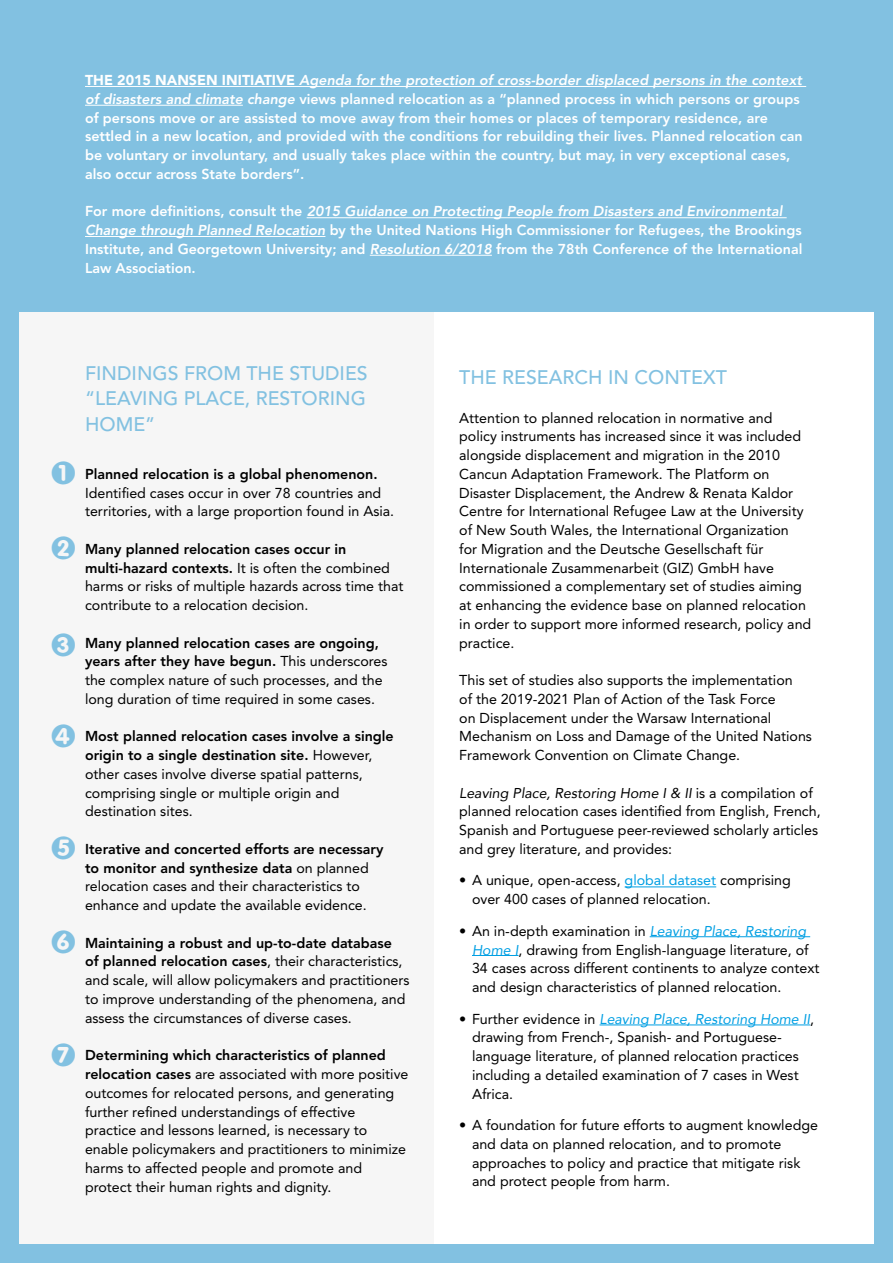
<style>
.page{position:relative;width:893px;height:1263px;background:#fff}
.page>*{position:absolute;margin:0;border:0;box-sizing:border-box;transform-origin:0 0}
.t1{font:28.35px "Circled";color:#82c1e1}
.t2{font:500 19.5px/25.5px "Avenir LT Std";color:#82c1e1;text-align:justify}
.t3{font:14.25px/18.8px "Avenir LT Std";color:#000}
.t4{font:800 14.25px/18.8px "Avenir LT Std";color:#fff}
.t5{font:italic 14.25px "Avenir";color:#009fe3}
.t6{font:italic 14.25px "Avenir";color:#000}
.t7{font:800 14.25px "Avenir LT Std";color:#000}
.s1{font-weight:900}
.s2{font-style:italic}
.s3{font-weight:800}
.s4{font-family:"Avenir LT Std";font-style:normal}
.s5{color:#009fe3}
.s6{font-family:"Avenir";font-style:italic;color:#009fe3}
.s7{font-family:"Avenir LT Std";font-style:normal;color:#000}
</style>
<div class="page">
<div style="left:0;top:0;width:434px;height:1263px;background:#f6f6f6"></div>
<div style="left:0;top:0;width:19px;height:1263px;background:#82c1e1"></div>
<div style="left:874px;top:0;width:19px;height:1263px;background:#82c1e1"></div>
<div style="left:0;top:1244px;width:893px;height:19px;background:#82c1e1"></div>
<div style="left:0;top:0;width:893px;height:312px;background:#82c1e1"></div>
<hr style="left:85px;top:86px;width:721px;height:1px;background:#fff">
<hr style="left:85px;top:105px;width:158px;height:1px;background:#fff">
<hr style="left:307px;top:217px;width:480px;height:1px;background:#fff">
<hr style="left:85px;top:236px;width:240px;height:1px;background:#fff">
<hr style="left:370px;top:255px;width:122px;height:1px;background:#fff">
<hr style="left:625px;top:886px;width:91px;height:1px;background:#009fe3">
<hr style="left:650px;top:936px;width:160px;height:1px;background:#009fe3">
<hr style="left:472px;top:955px;width:46px;height:1px;background:#009fe3">
<hr style="left:599px;top:1024px;width:211px;height:1px;background:#009fe3">
<p class="t4" style="left:85px;top:71px;width:719px"><span class="s1">THE 2015 NANSEN INITIATIVE</span> <span class="s2">Agenda for the protection of cross-border displaced persons in the context of disasters and climate change</span> views planned relocation as a “planned process in which persons or groups of persons move or are assisted to move away from their homes or places of temporary residence, are settled in a new location, and provided with the conditions for rebuilding their lives. Planned relocation can be voluntary or involuntary, and usually takes place within the country, but may, in very exceptional cases, also occur across State borders”.</p>
<p class="t4" style="left:85px;top:202px;width:719px">For more definitions, consult the <span class="s2">2015 Guidance on Protecting People from Disasters and Environmental Change through Planned Relocation</span> by the United Nations High Commissioner for Refugees, the Brookings Institute, and Georgetown University; and <span class="s2">Resolution 6/2018</span> from the 78th Conference of the International Law Association.</p>
<h1 class="t1" style="left:52px;top:458px;width:26px">1</h1>
<h1 class="t1" style="left:52px;top:533px;width:26px">2</h1>
<h1 class="t1" style="left:52px;top:630px;width:26px">3</h1>
<h1 class="t1" style="left:52px;top:720px;width:26px">4</h1>
<h1 class="t1" style="left:52px;top:833px;width:26px">5</h1>
<h1 class="t1" style="left:52px;top:927px;width:26px">6</h1>
<h1 class="t1" style="left:52px;top:1039px;width:26px">7</h1>
<h2 class="t2" style="left:85px;top:361px;width:284px">FINDINGS FROM THE STUDIES “LEAVING PLACE, RESTORING HOME”</h2>
<p class="t7" style="left:85px;top:465px;width:294px">Planned relocation is a global phenomenon.</p>
<p class="t3" style="left:85px;top:483px;width:311px">Identified cases occur in over 78 countries and territories, with a large proportion found in Asia.</p>
<p class="t3" style="left:85px;top:540px;width:320px"><span class="s3">Many planned relocation cases occur in multi-hazard contexts.</span> It is often the combined harms or risks of multiple hazards across time that contribute to a relocation decision.</p>
<p class="t3" style="left:85px;top:633px;width:304px"><span class="s3">Many planned relocation cases are ongoing, years after they have begun.</span> This underscores the complex nature of such processes, and the long duration of time required in some cases.</p>
<p class="t3" style="left:85px;top:727px;width:310px"><span class="s3">Most planned relocation cases involve a single origin to a single destination site.</span> However, other cases involve diverse spatial patterns, comprising single or multiple origin and destination sites.</p>
<p class="t3" style="left:85px;top:840px;width:300px"><span class="s3">Iterative and concerted efforts are necessary to monitor and synthesize data</span> on planned relocation cases and their characteristics to enhance and update the available evidence.</p>
<p class="t3" style="left:85px;top:933px;width:326px"><span class="s3">Maintaining a robust and up-to-date database<br>of planned relocation cases</span>, their characteristics, and scale, will allow policymakers and practitioners to improve understanding of the phenomena, and assess the circumstances of diverse cases.</p>
<p class="t3" style="left:85px;top:1046px;width:325px"><span class="s3">Determining which characteristics of planned relocation cases</span> are associated with more positive outcomes for relocated persons, and generating further refined understandings of effective practice and lessons learned, is necessary to enable policymakers and practitioners to minimize harms to affected people and promote and protect their human rights and dignity.</p>
<h2 class="t2" style="left:459px;top:365px;width:269px">THE RESEARCH IN CONTEXT</h2>
<p class="t3" style="left:459px;top:408px;width:354px">Attention to planned relocation in normative and policy instruments has increased since it was included alongside displacement and migration in the 2010<br>Cancun Adaptation Framework. The Platform on Disaster Displacement, the Andrew &amp; Renata Kaldor Centre for International Refugee Law at the University of New South Wales, the International Organization<br>for Migration and the Deutsche Gesellschaft für Internationale Zusammenarbeit (GIZ) GmbH have commissioned a complementary set of studies aiming at enhancing the evidence base on planned relocation in order to support more informed research, policy and practice.</p>
<p class="t3" style="left:459px;top:671px;width:354px">This set of studies also supports the implementation<br>of the 2019-2021 Plan of Action of the Task Force<br>on Displacement under the Warsaw International Mechanism on Loss and Damage of the United Nations Framework Convention on Climate Change.</p>
<p class="t6" style="left:459px;top:784px;width:355px">Leaving Place, Restoring Home I &amp; II <span class="s4">is a compilation of</span></p>
<p class="t3" style="left:459px;top:802px;width:363px">planned relocation cases identified from English, French,<br>Spanish and Portuguese peer-reviewed scholarly articles and grey literature, and provides:</p>
<p class="t3" style="left:472px;top:871px;width:320px;text-indent:-13px">• A unique, open-access, <span class="s5">global dataset</span> comprising over 400 cases of planned relocation.</p>
<p class="t3" style="left:472px;top:921px;width:349px;text-indent:-13px">• An in-depth examination in <span class="s6">Leaving Place, Restoring Home I</span>, drawing from English-language literature, of 34 cases across different continents to analyze context and design characteristics of planned relocation.</p>
<p class="t5" style="left:459px;top:1010px;width:356px"><span class="s7">• Further evidence in</span> Leaving Place, Restoring Home II<span class="s7">,</span></p>
<p class="t3" style="left:472px;top:1028px;width:328px">drawing from French-, Spanish- and Portuguese&shy;language literature, of planned relocation practices including a detailed examination of 7 cases in West Africa.</p>
<p class="t3" style="left:472px;top:1116px;width:347px;text-indent:-13px">• A foundation for future efforts to augment knowledge and data on planned relocation, and to promote approaches to policy and practice that mitigate risk and protect people from harm.</p>
</div>
